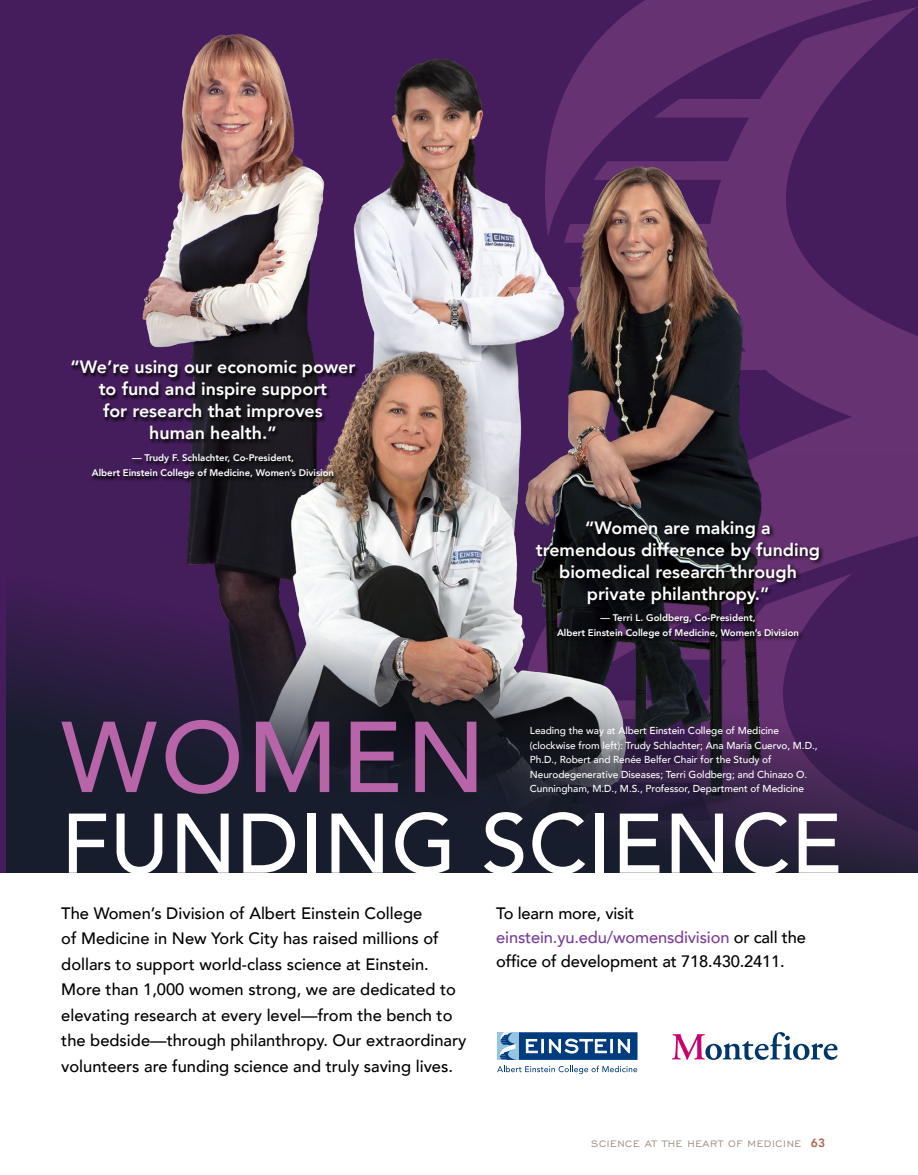
<style>
.page{position:relative;width:918px;height:1175px;background:#fff}
.page>*{position:absolute;margin:0;border:0;box-sizing:border-box;transform-origin:0 0}
.t1{font:500 99.45px "Avenir";letter-spacing:.04em;color:#b864a8}
.t2{font:500 83.55px "Avenir";letter-spacing:.01em;color:#fff}
.t3{font:800 17.85px/21.9px "Avenir";color:#fff;text-align:center}
.t4{font:500 16.5px/25.5px "Avenir";color:#000}
.t5{font:12px "Engravers Gothic BT";letter-spacing:.05em;color:#9a8b7d}
.t6{font:500 10.05px/14.4px "Avenir";letter-spacing:-.005em;color:#fff}
.t7{font:800 9.6px/15px "Avenir";letter-spacing:-.005em;color:#fff;text-align:center}
.s1{color:#7a3d97}
.s2{font-family:"Avenir";font-weight:800;color:#b2614a}
</style>
<div class="page">
<div style="left:0;top:0;width:918px;height:872px;background:#451d5c"></div>
<svg style="left:635px;top:0;width:237px;height:7px;background:#643070"></svg>
<svg style="left:614px;top:7px;width:304px;height:446px"></svg>
<img style="left:107px;top:24px;width:685px;height:849px">
<svg style="left:6px;top:453px;width:912px;height:419px"></svg>
<div style="left:71px;top:361px;width:289px;height:122px;background:#000;opacity:.85"></div>
<div style="left:534px;top:518px;width:291px;height:126px;background:#000;opacity:.92"></div>
<svg style="left:672px;top:1032px;width:166px;height:27px"></svg>
<svg style="left:497px;top:1032px;width:141px;height:28px"></svg>
<svg style="left:497px;top:1065px;width:140px;height:9px"></svg>
<div style="left:497px;top:1032px;width:21px;height:27px;background:#94c5e3"></div>
<div style="left:519px;top:1032px;width:119px;height:27px;background:#003c7e"></div>
<svg style="left:526px;top:1038px;width:104px;height:15px"></svg>
<svg style="left:499px;top:1032px;width:17px;height:27px"></svg>
<p class="t3" style="left:71px;top:356px;width:286px">“We’re using our economic power to fund and inspire support<br>for research that improves<br>human health.”</p>
<p class="t7" style="left:92px;top:450px;width:244px">— Trudy F. Schlachter, Co-President,<br>Albert Einstein College of Medicine, Women’s Division</p>
<p class="t3" style="left:536px;top:517px;width:286px">“Women are making a tremendous difference by funding biomedical research through private philanthropy.”</p>
<p class="t7" style="left:557px;top:610px;width:244px">— Terri L. Goldberg, Co-President,<br>Albert Einstein College of Medicine, Women’s Division</p>
<p class="t1" style="left:61px;top:671px;width:426px">WOMEN</p>
<p class="t2" style="left:61px;top:771px;width:782px">FUNDING SCIENCE</p>
<p class="t6" style="left:530px;top:723px;width:289px">Leading the way at Albert Einstein College of Medicine (clockwise from left): Trudy Schlachter; Ana Maria Cuervo, M.D., Ph.D., Robert and Renée Belfer Chair for the Study of Neurodegenerative Diseases; Terri Goldberg; and Chinazo O.<br>Cunningham, M.D., M.S., Professor, Department of Medicine</p>
<p class="t4" style="left:61px;top:899px;width:407px">The Women’s Division of Albert Einstein College<br>of Medicine in New York City has raised millions of dollars to support world-class science at Einstein.<br>More than 1,000 women strong, we are dedicated to elevating research at every level—from the bench to the bedside—through philanthropy. Our extraordinary volunteers are funding science and truly saving lives.</p>
<p class="t4" style="left:496px;top:900px;width:311px;line-height:24px">To learn more, visit <span class="s1">einstein.yu.edu/womensdivision</span> or call the office of development at 718.430.2411.</p>
<p class="t5" style="left:591px;top:1137px;width:235px">SCIENCE AT THE HEART OF MEDICINE <span class="s2">63</span></p>
</div>
